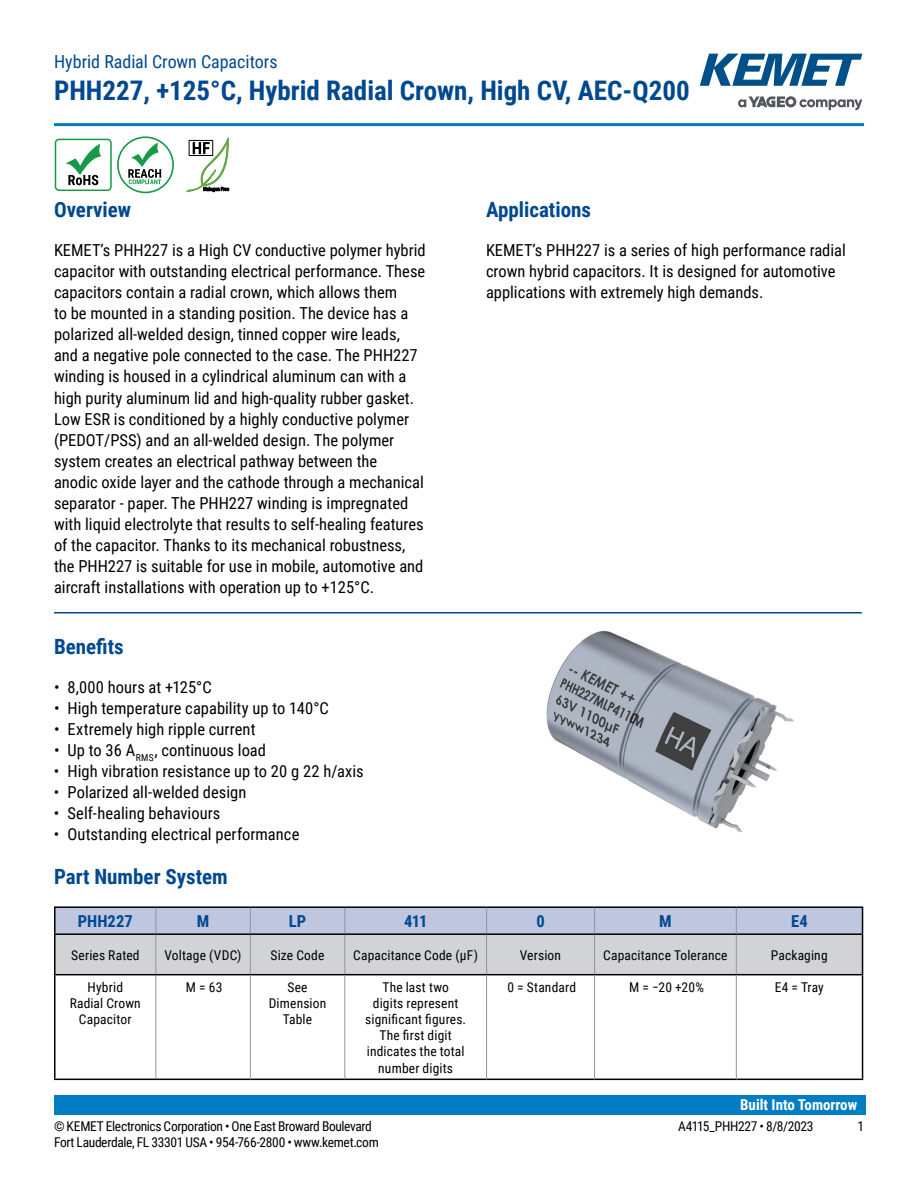
<style>
.page{position:relative;width:918px;height:1188px;background:#fff}
.page>*{position:absolute;margin:0;border:0;box-sizing:border-box;transform-origin:0 0}
.t1{font:700 27px "Roboto Condensed";color:#004990}
.t2{font:700 21px "Roboto Condensed";color:#004990}
.t3{font:18px "Roboto Condensed";color:#004990}
.t4{font:16.5px/21px "Roboto Condensed";color:#000}
.t5{font:700 16.5px "Roboto Condensed";letter-spacing:.005em;color:#004990}
.t6{font:700 15px "Roboto Condensed";color:#fff}
.t7{font:13.5px/16.2px "Roboto Condensed";letter-spacing:.01em;color:#000;text-align:center}
.t8{font:13.5px "Roboto Condensed";letter-spacing:-.025em;color:#000}
</style>
<div class="page">
<svg style="left:738px;top:96px;width:124px;height:14px"></svg>
<svg style="left:700px;top:54px;width:162px;height:32px"></svg>
<hr style="left:54px;top:123px;width:810px;height:3px;background:#007dc3">
<div style="left:54px;top:1095px;width:811px;height:20px;background:#007dc3"></div>
<hr style="left:54px;top:612px;width:808px;height:2px;background:#004990">
<hr style="left:155px;top:975px;width:1px;height:104px;background:#939598">
<hr style="left:54px;top:935px;width:2px;height:39px;background:#000">
<hr style="left:54px;top:974px;width:102px;height:1px;background:#000">
<hr style="left:54px;top:975px;width:2px;height:104px;background:#000">
<hr style="left:54px;top:1079px;width:102px;height:1px;background:#000">
<hr style="left:156px;top:1079px;width:94px;height:1px;background:#000">
<hr style="left:487px;top:1079px;width:108px;height:1px;background:#000">
<hr style="left:54px;top:906px;width:102px;height:2px;background:#000">
<hr style="left:54px;top:908px;width:2px;height:25px;background:#000">
<hr style="left:156px;top:906px;width:94px;height:2px;background:#000">
<hr style="left:250px;top:906px;width:95px;height:2px;background:#000">
<hr style="left:345px;top:906px;width:142px;height:2px;background:#000">
<hr style="left:487px;top:906px;width:108px;height:2px;background:#000">
<hr style="left:595px;top:906px;width:141px;height:2px;background:#000">
<hr style="left:736px;top:906px;width:127px;height:2px;background:#000">
<hr style="left:54px;top:933px;width:102px;height:2px;background:#000">
<svg style="left:55px;top:907px;width:808px;height:68px;background:#c0c4ce"></svg>
<hr style="left:595px;top:974px;width:141px;height:1px;background:#000">
<hr style="left:595px;top:1079px;width:141px;height:1px;background:#000">
<hr style="left:594px;top:975px;width:1px;height:104px;background:#939598">
<hr style="left:345px;top:974px;width:142px;height:1px;background:#000">
<hr style="left:345px;top:1079px;width:142px;height:1px;background:#000">
<hr style="left:486px;top:975px;width:1px;height:104px;background:#939598">
<hr style="left:250px;top:974px;width:95px;height:1px;background:#000">
<hr style="left:250px;top:1079px;width:95px;height:1px;background:#000">
<hr style="left:250px;top:975px;width:1px;height:104px;background:#939598">
<hr style="left:344px;top:975px;width:1px;height:104px;background:#939598">
<hr style="left:736px;top:974px;width:127px;height:1px;background:#000">
<hr style="left:862px;top:975px;width:1px;height:104px;background:#000">
<hr style="left:736px;top:1079px;width:127px;height:1px;background:#000">
<hr style="left:736px;top:975px;width:1px;height:104px;background:#939598">
<img style="left:546px;top:630px;width:248px;height:202px">
<div style="left:55px;top:139px;width:57px;height:52px;border:2px solid #189948;border-radius:4px"></div>
<svg style="left:65px;top:144px;width:36px;height:41px"></svg>
<div style="left:117px;top:136px;width:57px;height:57px;border:2px solid #189948;border-radius:50%"></div>
<svg style="left:128px;top:142px;width:33px;height:42px"></svg>
<svg style="left:186px;top:137px;width:43px;height:55px"></svg>
<div style="left:189px;top:140px;width:24px;height:16px;border:1px solid #000"></div>
<p class="t3" style="left:54px;top:48px;width:225px">Hybrid Radial Crown Capacitors</p>
<h1 class="t1" style="left:54px;top:71px;width:637px">PHH227, +125°C, Hybrid Radial Crown, High CV, AEC-Q200</h1>
<p class="t2" style="left:54px;top:195px;width:79px">Overview</p>
<p class="t4" style="left:54px;top:239px;width:373px">KEMET’s PHH227 is a High CV conductive polymer hybrid capacitor with outstanding electrical performance. These capacitors contain a radial crown, which allows them<br>to be mounted in a standing position. The device has a polarized all-welded design, tinned copper wire leads, and a negative pole connected to the case. The PHH227 winding is housed in a cylindrical aluminum can with a high purity aluminum lid and high-quality rubber gasket.<br>Low ESR is conditioned by a highly conductive polymer (PEDOT/PSS) and an all-welded design. The polymer system creates an electrical pathway between the<br>anodic oxide layer and the cathode through a mechanical separator - paper. The PHH227 winding is impregnated with liquid electrolyte that results to self-healing features of the capacitor. Thanks to its mechanical robustness, the PHH227 is suitable for use in mobile, automotive and aircraft installations with operation up to +125°C.</p>
<p class="t2" style="left:54px;top:632px;width:71px">Benefits</p>
<p class="t4" style="left:54px;top:676px;width:159px">• 8,000 hours at +125°C</p>
<p class="t4" style="left:54px;top:697px;width:276px">• High temperature capability up to 140°C</p>
<p class="t4" style="left:54px;top:718px;width:203px">• Extremely high ripple current</p>
<p class="t4" style="left:54px;top:739px;width:214px">• Up to 36 A<sub>RMS</sub>, continuous load</p>
<p class="t4" style="left:54px;top:760px;width:311px">• High vibration resistance up to 20 g 22 h/axis</p>
<p class="t4" style="left:54px;top:781px;width:194px">• Polarized all-welded design</p>
<p class="t4" style="left:54px;top:802px;width:168px">• Self-healing behaviours</p>
<p class="t4" style="left:54px;top:823px;width:247px">• Outstanding electrical performance</p>
<p class="t2" style="left:486px;top:195px;width:107px">Applications</p>
<p class="t4" style="left:486px;top:239px;width:361px">KEMET’s PHH227 is a series of high performance radial crown hybrid capacitors. It is designed for automotive applications with extremely high demands.</p>
<p class="t2" style="left:54px;top:862px;width:175px">Part Number System</p>
<p class="t5" style="left:78px;top:909px;width:57px">PHH227</p>
<p class="t5" style="left:197px;top:909px;width:14px">M</p>
<p class="t5" style="left:289px;top:909px;width:19px">LP</p>
<p class="t5" style="left:404px;top:909px;width:25px">411</p>
<p class="t5" style="left:536px;top:909px;width:10px">0</p>
<p class="t5" style="left:659px;top:909px;width:14px">M</p>
<p class="t5" style="left:791px;top:909px;width:18px">E4</p>
<p class="t7" style="left:71px;top:946px;width:70px">Series Rated</p>
<p class="t7" style="left:165px;top:946px;width:79px">Voltage (VDC)</p>
<p class="t7" style="left:271px;top:946px;width:55px">Size Code</p>
<p class="t7" style="left:353px;top:946px;width:126px">Capacitance Code (μF)</p>
<p class="t7" style="left:520px;top:946px;width:43px">Version</p>
<p class="t7" style="left:603px;top:946px;width:126px">Capacitance Tolerance</p>
<p class="t7" style="left:771px;top:946px;width:58px">Packaging</p>
<p class="t7" style="left:70px;top:978px;width:73px">Hybrid<br>Radial Crown<br>Capacitor</p>
<p class="t7" style="left:186px;top:978px;width:38px">M = 63</p>
<p class="t7" style="left:269px;top:978px;width:59px">See<br>Dimension<br>Table</p>
<p class="t7" style="left:365px;top:978px;width:102px">The last two<br>digits represent significant figures.<br>The first digit indicates the total number digits</p>
<p class="t7" style="left:507px;top:978px;width:70px">0 = Standard</p>
<p class="t7" style="left:629px;top:978px;width:76px">M = −20 +20%</p>
<p class="t7" style="left:775px;top:978px;width:50px">E4 = Tray</p>
<p class="t6" style="left:740px;top:1094px;width:119px">Built Into Tomorrow</p>
<p class="t8" style="left:54px;top:1116px;width:319px">© KEMET Electronics Corporation • One East Broward Boulevard</p>
<p class="t8" style="left:678px;top:1116px;width:137px">A4115_PHH227 • 8/8/2023</p>
<p class="t7" style="left:857px;top:1117px;width:8px">1</p>
<p class="t8" style="left:54px;top:1133px;width:326px">Fort Lauderdale, FL 33301 USA • 954-766-2800 • www.kemet.com</p>
</div>
